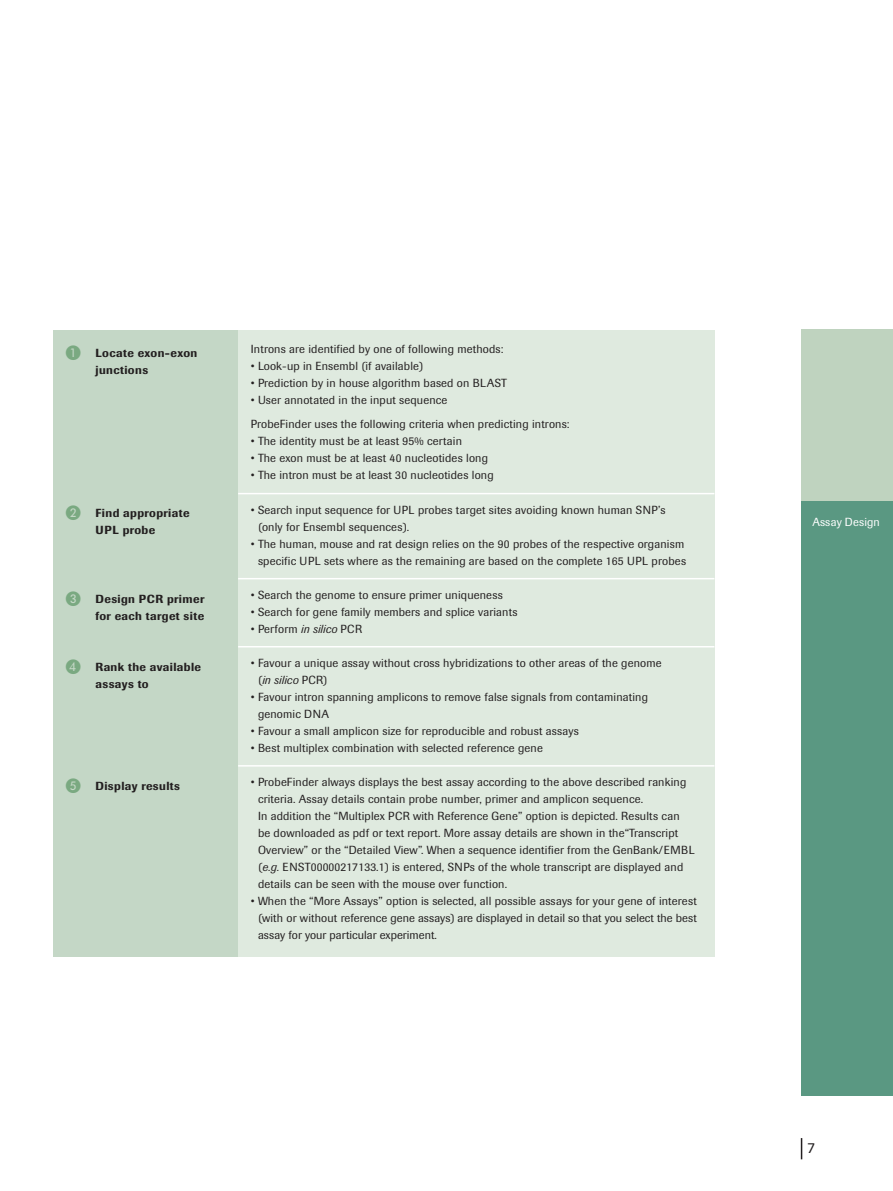
<style>
.page{position:relative;width:893px;height:1191px;background:#fff}
.page>*{position:absolute;margin:0;border:0;box-sizing:border-box;transform-origin:0 0}
.t1{font:15px "Imago";color:#231f20}
.t2{font:11.7px/17px "Imago";letter-spacing:.015em;color:#231f20}
.t3{font:500 11.7px/17px "Imago";letter-spacing:.035em;color:#231f20}
.t4{font:11.7px "Imago";letter-spacing:.01em;color:#fff}
.s1{font-family:"European Pi One";font-weight:400;font-size:15px;color:#7aa981}
.s2{font-style:italic}
</style>
<div class="page">
<div style="left:801px;top:330px;width:92px;height:765px;background:#bfd3bf"></div>
<svg style="left:801px;top:1138px;width:1px;height:21px"></svg>
<div style="left:53px;top:330px;width:185px;height:626px;background:#c4d7c6"></div>
<div style="left:238px;top:330px;width:476px;height:626px;background:#dfeadf"></div>
<hr style="left:238px;top:493px;width:476px;height:1px;background:#fff">
<hr style="left:238px;top:578px;width:476px;height:1px;background:#fff">
<hr style="left:238px;top:646px;width:476px;height:1px;background:#fff">
<hr style="left:238px;top:765px;width:476px;height:1px;background:#fff">
<div style="left:801px;top:501px;width:92px;height:594px;background:#5a9882"></div>
<p class="t3" style="left:96px;top:345px;width:103px;text-indent:-30px"><span class="s1">-</span> Locate exon-exon junctions</p>
<p class="t3" style="left:96px;top:506px;width:96px">Find appropriate<br>UPL probe</p>
<p class="t3" style="left:96px;top:591px;width:110px">Design PCR primer for each target site</p>
<p class="t3" style="left:96px;top:659px;width:107px">Rank the available assays to</p>
<p class="t3" style="left:96px;top:778px;width:86px">Display results</p>
<p class="t2" style="left:251px;top:341px;width:254px">Introns are identified by one of following methods:</p>
<p class="t2" style="left:251px;top:358px;width:174px">• Look-up in Ensembl (if available)</p>
<p class="t2" style="left:251px;top:375px;width:258px">• Prediction by in house algorithm based on BLAST</p>
<p class="t2" style="left:251px;top:389px;width:320px;line-height:24.5px">• User annotated in the input sequence<br>ProbeFinder uses the following criteria when predicting introns:</p>
<p class="t2" style="left:251px;top:434px;width:213px">• The identity must be at least 95% certain</p>
<p class="t2" style="left:251px;top:451px;width:239px">• The exon must be at least 40 nucleotides long</p>
<p class="t2" style="left:251px;top:468px;width:244px">• The intron must be at least 30 nucleotides long</p>
<p class="t2" style="left:258px;top:502px;width:409px;text-indent:-7px">• Search input sequence for UPL probes target sites avoiding known human SNP’s (only for Ensembl sequences).</p>
<p class="t2" style="left:251px;top:536px;width:437px;text-align:right">• The human, mouse and rat design relies on the 90 probes of the respective organism specific UPL sets where as the remaining are based on the complete 165 UPL probes</p>
<p class="t2" style="left:251px;top:587px;width:253px">• Search the genome to ensure primer uniqueness</p>
<p class="t2" style="left:251px;top:604px;width:268px">• Search for gene family members and splice variants</p>
<p class="t2" style="left:251px;top:621px;width:113px">• Perform <span class="s2">in silico</span> PCR</p>
<p class="t2" style="left:258px;top:655px;width:405px;text-indent:-7px">• Favour a unique assay without cross hybridizations to other areas of the genome (<span class="s2">in silico</span> PCR)</p>
<p class="t2" style="left:258px;top:689px;width:392px;text-indent:-7px">• Favour intron spanning amplicons to remove false signals from contaminating genomic DNA</p>
<p class="t2" style="left:251px;top:723px;width:329px">• Favour a small amplicon size for reproducible and robust assays</p>
<p class="t2" style="left:251px;top:740px;width:293px">• Best multiplex combination with selected reference gene</p>
<p class="t2" style="left:258px;top:774px;width:438px;text-indent:-7px">• ProbeFinder always displays the best assay according to the above described ranking criteria. Assay details contain probe number, primer and amplicon sequence.<br>In addition the “Multiplex PCR with Reference Gene” option is depicted. Results can be downloaded as pdf or text report. More assay details are shown in the“Transcript Overview” or the “Detailed View”. When a sequence identifier from the GenBank/EMBL (<span class="s2">e.g.</span> ENST00000217133.1) is entered, SNPs of the whole transcript are displayed and details can be seen with the mouse over function.</p>
<p class="t2" style="left:258px;top:893px;width:440px;text-align:justify;text-indent:-7px">• When the “More Assays” option is selected, all possible assays for your gene of interest (with or without reference gene assays) are displayed in detail so that you select the best assay for your particular experiment.</p>
<p class="t4" style="left:812px;top:518px;width:69px">Assay Design</p>
<p class="t1" style="left:808px;top:1142px;width:9px">7</p>
</div>
